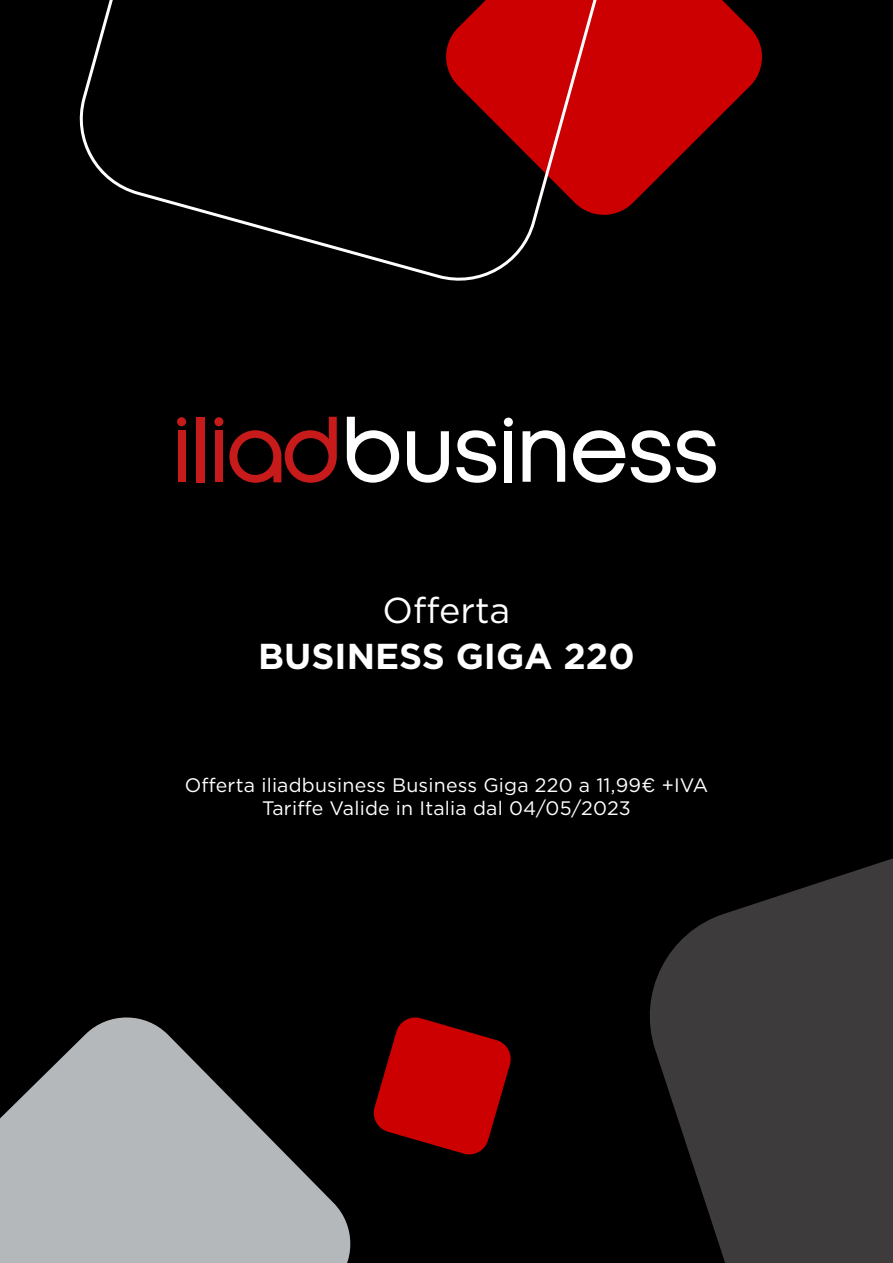
<style>
.page{position:relative;width:893px;height:1263px;background:#000}
.page>*{position:absolute;margin:0;border:0;box-sizing:border-box;transform-origin:0 0}
.t1{font:700 36px "Gotham";color:#fff}
.t2{font:36px "Gotham";color:#fff}
.t3{font:19.5px/22.5px "Gotham";letter-spacing:.01em;color:#fff;text-align:center}
</style>
<div class="page">
<svg style="left:347px;top:417px;width:52px;height:66px"></svg>
<svg style="left:407px;top:431px;width:42px;height:52px"></svg>
<svg style="left:456px;top:430px;width:40px;height:53px"></svg>
<svg style="left:523px;top:430px;width:42px;height:52px"></svg>
<svg style="left:573px;top:430px;width:52px;height:53px"></svg>
<svg style="left:631px;top:430px;width:39px;height:53px"></svg>
<svg style="left:676px;top:430px;width:40px;height:53px"></svg>
<div style="left:504px;top:431px;width:8px;height:52px;background:#fff"></div>
<svg style="left:504px;top:418px;width:9px;height:9px"></svg>
<div style="left:178px;top:430px;width:8px;height:52px;background:#c71a1a"></div>
<div style="left:215px;top:430px;width:8px;height:52px;background:#c71a1a"></div>
<div style="left:196px;top:417px;width:8px;height:65px;background:#c71a1a"></div>
<svg style="left:177px;top:417px;width:9px;height:9px"></svg>
<svg style="left:214px;top:417px;width:9px;height:9px"></svg>
<svg style="left:229px;top:417px;width:108px;height:66px"></svg>
<svg style="left:632px;top:0;width:130px;height:204px;fill:#c00"></svg>
<svg style="left:373px;top:1017px;width:138px;height:138px"></svg>
<svg style="left:79px;top:0;width:553px;height:281px"></svg>
<svg style="left:0;top:1017px;width:351px;height:246px;fill:#b5b8ba"></svg>
<svg style="left:649px;top:858px;width:244px;height:405px;fill:#3d3b3b"></svg>
<h1 class="t2" style="left:382px;top:587px;width:129px">Offerta</h1>
<h1 class="t1" style="left:258px;top:636px;width:378px">BUSINESS GIGA 220</h1>
<p class="t3" style="left:185px;top:774px;width:525px">Offerta iliadbusiness Business Giga 220 a 11,99€ +IVA<br>Tariffe Valide in Italia dal 04/05/2023</p>
</div>
